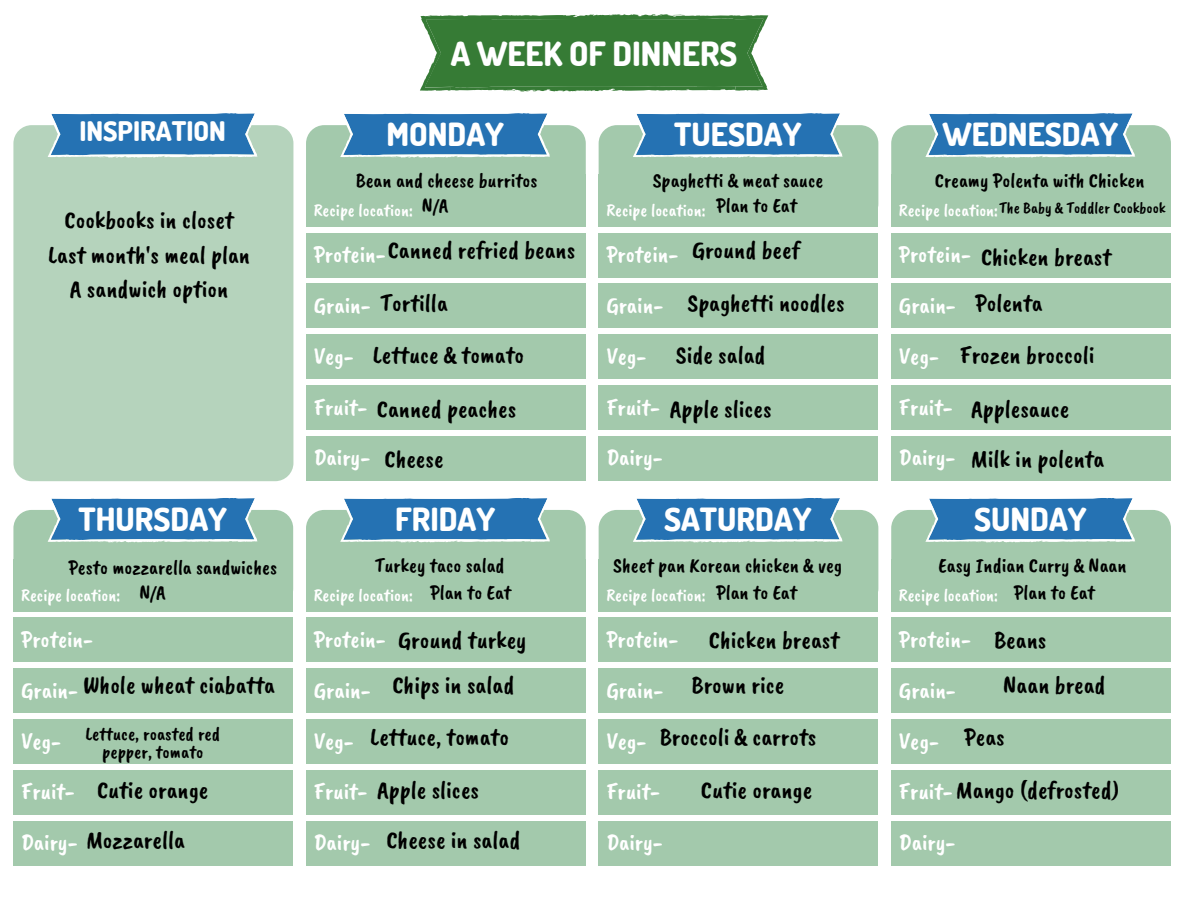
<style>
.page{position:relative;width:1188px;height:918px;background:#fff}
.page>*{position:absolute;margin:0;border:0;box-sizing:border-box;transform-origin:0 0}
.t1{font:800 33.3px "Dosis";color:#fff}
.t2{font:800 31.95px "Dosis";color:#fff}
.t3{font:800 27px "Dosis";color:#fff}
.t4{font:25.2px/34.5px "Caveat Brush";color:#000}
.t5{font:24px/50.8px "Caveat Brush";color:#fff}
.t6{font:20.7px "Caveat Brush";color:#000}
.t7{font:19.05px/17.9px "Caveat Brush";color:#000;text-align:center}
.t8{font:18px "Caveat Brush";color:#fff}
.t9{font:16.2px "Caveat Brush";color:#000}
.s1{font-size:24px;color:#fff}
</style>
<div class="page">
<div style="left:599px;top:174px;width:279px;height:52px;background:#a3c9ac"></div>
<div style="left:599px;top:233px;width:279px;height:44px;background:#a3c9ac"></div>
<div style="left:599px;top:284px;width:279px;height:44px;background:#a3c9ac"></div>
<div style="left:599px;top:335px;width:279px;height:44px;background:#a3c9ac"></div>
<div style="left:599px;top:385px;width:279px;height:45px;background:#a3c9ac"></div>
<div style="left:599px;top:436px;width:279px;height:45px;background:#a3c9ac"></div>
<div style="left:599px;top:125px;width:279px;height:97px;background:#a3c9ac;border-radius:18px"></div>
<svg style="left:633px;top:113px;width:210px;height:45px;background:#4386ba"></svg>
<div style="left:891px;top:174px;width:280px;height:52px;background:#a3c9ac"></div>
<div style="left:891px;top:233px;width:280px;height:44px;background:#a3c9ac"></div>
<div style="left:891px;top:284px;width:280px;height:44px;background:#a3c9ac"></div>
<div style="left:891px;top:335px;width:280px;height:44px;background:#a3c9ac"></div>
<div style="left:891px;top:385px;width:280px;height:45px;background:#a3c9ac"></div>
<div style="left:891px;top:436px;width:280px;height:45px;background:#a3c9ac"></div>
<div style="left:891px;top:125px;width:280px;height:97px;background:#a3c9ac;border-radius:18px"></div>
<svg style="left:925px;top:113px;width:211px;height:45px;background:#4486ba"></svg>
<div style="left:13px;top:559px;width:280px;height:52px;background:#a3c9ac"></div>
<div style="left:13px;top:618px;width:280px;height:44px;background:#a3c9ac"></div>
<div style="left:13px;top:668px;width:280px;height:45px;background:#a3c9ac"></div>
<div style="left:13px;top:719px;width:280px;height:45px;background:#a3c9ac"></div>
<div style="left:13px;top:770px;width:280px;height:45px;background:#a3c9ac"></div>
<div style="left:13px;top:821px;width:280px;height:44px;background:#a3c9ac"></div>
<div style="left:13px;top:510px;width:280px;height:97px;background:#a3c9ac;border-radius:18px"></div>
<svg style="left:48px;top:498px;width:210px;height:44px;background:#4184ba"></svg>
<div style="left:306px;top:559px;width:280px;height:52px;background:#a3c9ac"></div>
<div style="left:306px;top:618px;width:280px;height:44px;background:#a3c9ac"></div>
<div style="left:306px;top:668px;width:280px;height:45px;background:#a3c9ac"></div>
<div style="left:306px;top:719px;width:280px;height:45px;background:#a3c9ac"></div>
<div style="left:306px;top:770px;width:280px;height:45px;background:#a3c9ac"></div>
<div style="left:306px;top:821px;width:280px;height:44px;background:#a3c9ac"></div>
<div style="left:306px;top:510px;width:280px;height:97px;background:#a3c9ac;border-radius:18px"></div>
<svg style="left:340px;top:498px;width:210px;height:44px;background:#4184ba"></svg>
<div style="left:891px;top:559px;width:280px;height:52px;background:#a3c9ac"></div>
<div style="left:891px;top:618px;width:280px;height:44px;background:#a3c9ac"></div>
<div style="left:891px;top:668px;width:280px;height:45px;background:#a3c9ac"></div>
<div style="left:891px;top:719px;width:280px;height:45px;background:#a3c9ac"></div>
<div style="left:891px;top:770px;width:280px;height:45px;background:#a3c9ac"></div>
<div style="left:891px;top:821px;width:280px;height:44px;background:#a3c9ac"></div>
<div style="left:891px;top:510px;width:280px;height:97px;background:#a3c9ac;border-radius:18px"></div>
<svg style="left:925px;top:498px;width:210px;height:44px;background:#4184ba"></svg>
<div style="left:599px;top:559px;width:279px;height:52px;background:#a3c9ac"></div>
<div style="left:599px;top:618px;width:279px;height:44px;background:#a3c9ac"></div>
<div style="left:599px;top:668px;width:279px;height:45px;background:#a3c9ac"></div>
<div style="left:599px;top:719px;width:279px;height:45px;background:#a3c9ac"></div>
<div style="left:599px;top:770px;width:279px;height:45px;background:#a3c9ac"></div>
<div style="left:599px;top:821px;width:279px;height:44px;background:#a3c9ac"></div>
<div style="left:599px;top:510px;width:279px;height:97px;background:#a3c9ac;border-radius:18px"></div>
<svg style="left:633px;top:498px;width:210px;height:44px;background:#4184ba"></svg>
<div style="left:306px;top:174px;width:280px;height:52px;background:#a3c9ac"></div>
<div style="left:306px;top:233px;width:280px;height:44px;background:#a3c9ac"></div>
<div style="left:306px;top:284px;width:280px;height:44px;background:#a3c9ac"></div>
<div style="left:306px;top:335px;width:280px;height:44px;background:#a3c9ac"></div>
<div style="left:306px;top:385px;width:280px;height:45px;background:#a3c9ac"></div>
<div style="left:306px;top:436px;width:280px;height:45px;background:#a3c9ac"></div>
<div style="left:306px;top:125px;width:280px;height:97px;background:#a3c9ac;border-radius:18px"></div>
<svg style="left:340px;top:113px;width:210px;height:45px;background:#4386ba"></svg>
<svg style="left:420px;top:14px;width:348px;height:78px;background:#488647"></svg>
<div style="left:13px;top:125px;width:280px;height:356px;background:#b5d3bc;border-radius:18px"></div>
<svg style="left:48px;top:113px;width:210px;height:45px;background:#4586bb"></svg>
<p class="t3" style="left:79px;top:114px;width:148px">INSPIRATION</p>
<p class="t4" style="left:48px;top:203px;width:203px;text-align:center">Cookbooks in closet<br>Last month's meal plan<br>A sandwich option</p>
<p class="t2" style="left:78px;top:498px;width:150px">THURSDAY</p>
<h1 class="t1" style="left:451px;top:32px;width:288px">A WEEK OF DINNERS</h1>
<p class="t2" style="left:386px;top:113px;width:119px">MONDAY</p>
<p class="t2" style="left:674px;top:113px;width:129px">TUESDAY</p>
<p class="t2" style="left:943px;top:113px;width:177px">WEDNESDAY</p>
<p class="t6" style="left:356px;top:167px;width:183px">Bean and cheese burritos</p>
<p class="t6" style="left:653px;top:167px;width:172px">Spaghetti &amp; meat sauce</p>
<p class="t6" style="left:935px;top:167px;width:211px">Creamy Polenta with Chicken</p>
<p class="t6" style="left:422px;top:192px;width:28px">N/A</p>
<p class="t4" style="left:388px;top:233px;width:189px">Canned refried beans</p>
<p class="t6" style="left:716px;top:192px;width:82px">Plan to Eat</p>
<p class="t4" style="left:692px;top:233px;width:109px">Ground beef</p>
<p class="t4" style="left:687px;top:286px;width:159px">Spaghetti noodles</p>
<p class="t4" style="left:676px;top:338px;width:91px">Side salad</p>
<p class="t9" style="left:999px;top:197px;width:168px">The Baby &amp; Toddler Cookbook</p>
<p class="t8" style="left:314px;top:199px;width:101px">Recipe location:</p>
<p class="t8" style="left:606px;top:199px;width:101px">Recipe location:</p>
<p class="t8" style="left:899px;top:199px;width:101px">Recipe location:</p>
<p class="t5" style="left:314px;top:229px;width:73px">Protein-</p>
<p class="t5" style="left:606px;top:229px;width:73px">Protein-</p>
<p class="t5" style="left:899px;top:229px;width:73px">Protein-</p>
<p class="t4" style="left:981px;top:240px;width:132px">Chicken breast</p>
<p class="t4" style="left:314px;top:286px;width:136px"><span class="s1">Grain-</span> Tortilla</p>
<p class="t5" style="left:314px;top:331px;width:41px">Veg-</p>
<p class="t4" style="left:975px;top:286px;width:69px">Polenta</p>
<p class="t5" style="left:606px;top:280px;width:58px">Grain-<br>Veg-</p>
<p class="t5" style="left:899px;top:280px;width:58px">Grain-<br>Veg-<br>Fruit-</p>
<p class="t4" style="left:960px;top:338px;width:136px">Frozen broccoli</p>
<p class="t4" style="left:314px;top:328px;width:212px;line-height:54px;text-indent:59px">Lettuce &amp; tomato<br><span class="s1">Fruit-</span> Canned peaches</p>
<p class="t4" style="left:385px;top:441px;width:61px">Cheese</p>
<p class="t4" style="left:606px;top:392px;width:167px"><span class="s1">Fruit-</span> Apple slices</p>
<p class="t4" style="left:971px;top:392px;width:100px">Applesauce</p>
<p class="t4" style="left:971px;top:441px;width:135px">Milk in polenta</p>
<p class="t5" style="left:314px;top:432px;width:58px">Dairy-</p>
<p class="t5" style="left:606px;top:432px;width:58px">Dairy-</p>
<p class="t5" style="left:899px;top:432px;width:58px">Dairy-</p>
<p class="t2" style="left:395px;top:498px;width:102px">FRIDAY</p>
<p class="t2" style="left:664px;top:498px;width:149px">SATURDAY</p>
<p class="t2" style="left:974px;top:498px;width:114px">SUNDAY</p>
<p class="t6" style="left:68px;top:554px;width:210px">Pesto mozzarella sandwiches</p>
<p class="t6" style="left:375px;top:552px;width:131px">Turkey taco salad</p>
<p class="t6" style="left:613px;top:552px;width:231px">Sheet pan Korean chicken &amp; veg</p>
<p class="t6" style="left:939px;top:552px;width:190px">Easy Indian Curry &amp; Naan</p>
<p class="t8" style="left:21px;top:584px;width:101px">Recipe location:</p>
<p class="t6" style="left:139px;top:579px;width:28px">N/A</p>
<p class="t6" style="left:430px;top:579px;width:82px">Plan to Eat</p>
<p class="t6" style="left:716px;top:579px;width:82px">Plan to Eat</p>
<p class="t6" style="left:1014px;top:579px;width:82px">Plan to Eat</p>
<p class="t8" style="left:314px;top:584px;width:101px">Recipe location:</p>
<p class="t8" style="left:606px;top:584px;width:101px">Recipe location:</p>
<p class="t8" style="left:899px;top:584px;width:101px">Recipe location:</p>
<p class="t5" style="left:21px;top:614px;width:73px">Protein-</p>
<p class="t4" style="left:83px;top:667px;width:193px">Whole wheat ciabatta</p>
<p class="t7" style="left:85px;top:725px;width:136px">Lettuce, roasted red pepper, tomato</p>
<p class="t4" style="left:97px;top:772px;width:113px">Cutie orange</p>
<p class="t5" style="left:21px;top:664px;width:58px">Grain-<br>Veg-<br>Fruit-</p>
<p class="t4" style="left:21px;top:823px;width:165px"><span class="s1">Dairy-</span> Mozzarella</p>
<p class="t4" style="left:392px;top:617px;width:136px;line-height:45px">Ground turkey<br>Chips in salad</p>
<p class="t4" style="left:370px;top:720px;width:140px">Lettuce, tomato</p>
<p class="t5" style="left:314px;top:614px;width:73px">Protein-</p>
<p class="t5" style="left:314px;top:664px;width:58px">Grain-<br>Veg-</p>
<p class="t4" style="left:314px;top:772px;width:167px"><span class="s1">Fruit-</span> Apple slices</p>
<p class="t5" style="left:314px;top:817px;width:58px">Dairy-</p>
<p class="t4" style="left:387px;top:823px;width:135px">Cheese in salad</p>
<p class="t4" style="left:692px;top:617px;width:149px;line-height:45px;text-indent:17px">Chicken breast<br>Brown rice</p>
<p class="t5" style="left:606px;top:614px;width:73px">Protein-</p>
<p class="t5" style="left:606px;top:664px;width:58px">Grain-<br>Veg-<br>Fruit-</p>
<p class="t4" style="left:660px;top:711px;width:158px;line-height:52.3px;text-align:right">Broccoli &amp; carrots<br>Cutie orange</p>
<p class="t5" style="left:606px;top:817px;width:58px">Dairy-</p>
<p class="t5" style="left:899px;top:614px;width:73px">Protein-</p>
<p class="t4" style="left:994px;top:622px;width:54px">Beans</p>
<p class="t4" style="left:1003px;top:667px;width:104px">Naan bread</p>
<p class="t5" style="left:899px;top:664px;width:58px">Grain-<br>Veg-</p>
<p class="t4" style="left:899px;top:772px;width:222px"><span class="s1">Fruit-</span>Mango (defrosted)</p>
<p class="t4" style="left:964px;top:720px;width:42px">Peas</p>
<p class="t5" style="left:899px;top:817px;width:58px">Dairy-</p>
</div>
